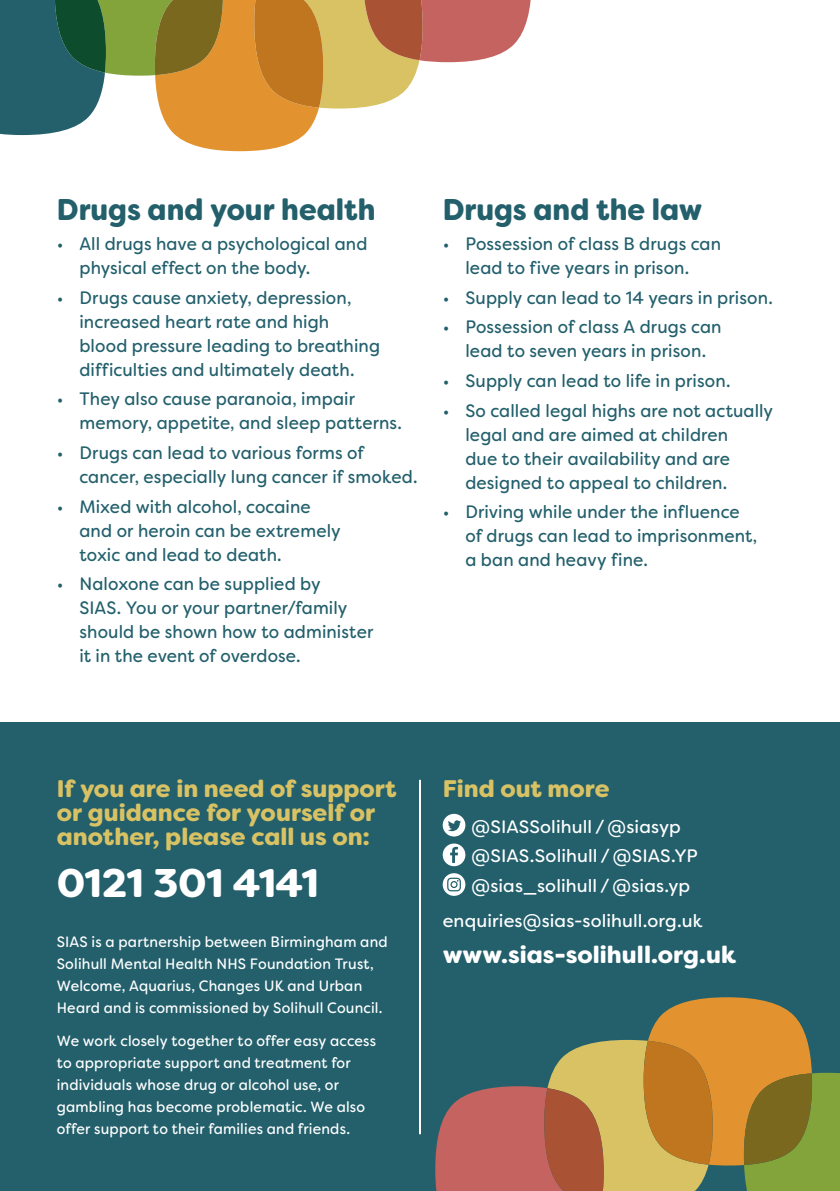
<style>
.page{position:relative;width:840px;height:1191px;background:#fff}
.page>*{position:absolute;margin:0;border:0;box-sizing:border-box;transform-origin:0 0}
.t1{font:900 40px "Filson Soft";letter-spacing:-.015em;color:#fff}
.t2{font:900 30px "Filson Soft";color:#23606c;scale:.95 1}
.t3{font:900 24px/24px "Filson Soft";color:#d8c264}
.t4{font:900 24px "Filson Soft";color:#fff}
.t5{font:18px/24px "Filson Soft";letter-spacing:.005em;color:#23606c;scale:.95 1}
.t6{font:18px/29.6px "Filson Soft";letter-spacing:.005em;color:#fff}
.t7{font:15px/22px "Filson Soft";letter-spacing:.015em;color:#fff;scale:.95 1}
.s1{font-style:inherit}
</style>
<div class="page">
<div style="left:0;top:722px;width:839px;height:469px;background:#23606c"></div>
<svg style="left:435px;top:997px;width:404px;height:194px"></svg>
<div style="left:442px;top:814px;width:23px;height:22px;background:#fff;border-radius:50%"></div>
<svg style="left:448px;top:820px;width:13px;height:11px"></svg>
<div style="left:442px;top:843px;width:23px;height:23px;background:#fff;border-radius:50%"></div>
<svg style="left:450px;top:847px;width:7px;height:16px"></svg>
<svg style="left:442px;top:873px;width:23px;height:23px"></svg>
<svg style="left:447px;top:877px;width:13px;height:14px"></svg>
<hr style="left:419px;top:780px;width:2px;height:354px;background:#fff">
<svg style="left:0;top:0;width:531px;height:151px"></svg>
<h2 class="t2" style="left:57px;top:190px;width:337px">Drugs and your health</h2>
<p class="t5" style="left:79px;top:231px;width:304px;text-indent:-23px"><span class="s1">•</span> All drugs have a psychological and physical effect on the body.</p>
<p class="t5" style="left:79px;top:285px;width:318px;text-indent:-23px"><span class="s1">•</span> Drugs cause anxiety, depression, increased heart rate and high blood pressure leading to breathing difficulties and ultimately death.</p>
<p class="t5" style="left:79px;top:387px;width:341px;text-indent:-23px"><span class="s1">•</span> They also cause paranoia, impair memory, appetite, and sleep patterns.</p>
<p class="t5" style="left:79px;top:440px;width:357px;text-indent:-23px"><span class="s1">•</span> Drugs can lead to various forms of cancer, especially lung cancer if smoked.</p>
<p class="t5" style="left:79px;top:494px;width:276px;text-indent:-23px"><span class="s1">•</span> Mixed with alcohol, cocaine and or heroin can be extremely toxic and lead to death.</p>
<p class="t5" style="left:79px;top:572px;width:311px;text-indent:-23px"><span class="s1">•</span> Naloxone can be supplied by<br>SIAS. You or your partner/family should be shown how to administer it in the event of overdose.</p>
<h2 class="t2" style="left:442px;top:190px;width:274px">Drugs and the law</h2>
<p class="t5" style="left:442px;top:231px;width:294px;text-align:center"><span class="s1">•</span> Possession of class B drugs can lead to five years in prison.</p>
<p class="t5" style="left:442px;top:285px;width:349px"><span class="s1">•</span> Supply can lead to 14 years in prison.</p>
<p class="t5" style="left:442px;top:315px;width:295px;text-align:center"><span class="s1">•</span> Possession of class A drugs can lead to seven years in prison.</p>
<p class="t5" style="left:442px;top:368px;width:304px"><span class="s1">•</span> Supply can lead to life in prison.</p>
<p class="t5" style="left:465px;top:398px;width:325px;text-indent:-23px"><span class="s1">•</span> So called legal highs are not actually legal and are aimed at children<br>due to their availability and are designed to appeal to children.</p>
<p class="t5" style="left:465px;top:500px;width:309px;text-indent:-23px"><span class="s1">•</span> Driving while under the influence of drugs can lead to imprisonment, a ban and heavy fine.</p>
<h3 class="t3" style="left:57px;top:777px;width:341px">If you are in need of support or guidance for yourself or another, please call us on:</h3>
<h1 class="t1" style="left:57px;top:856px;width:263px">0121 301 4141</h1>
<p class="t7" style="left:57px;top:930px;width:350px">SIAS is a partnership between Birmingham and Solihull Mental Health NHS Foundation Trust, Welcome, Aquarius, Changes UK and Urban Heard and is commissioned by Solihull Council.</p>
<p class="t7" style="left:57px;top:1030px;width:337px">We work closely together to offer easy access to appropriate support and treatment for individuals whose drug or alcohol use, or gambling has become problematic. We also offer support to their families and friends.</p>
<h3 class="t3" style="left:442px;top:777px;width:168px">Find out more</h3>
<p class="t6" style="left:471px;top:811px;width:228px">@SIASSolihull / @siasyp @SIAS.Solihull / @SIAS.YP @sias_solihull / @sias.yp</p>
<p class="t6" style="left:442px;top:906px;width:261px">enquiries@sias-solihull.org.uk</p>
<h3 class="t4" style="left:442px;top:938px;width:295px">www.sias-solihull.org.uk</h3>
</div>
